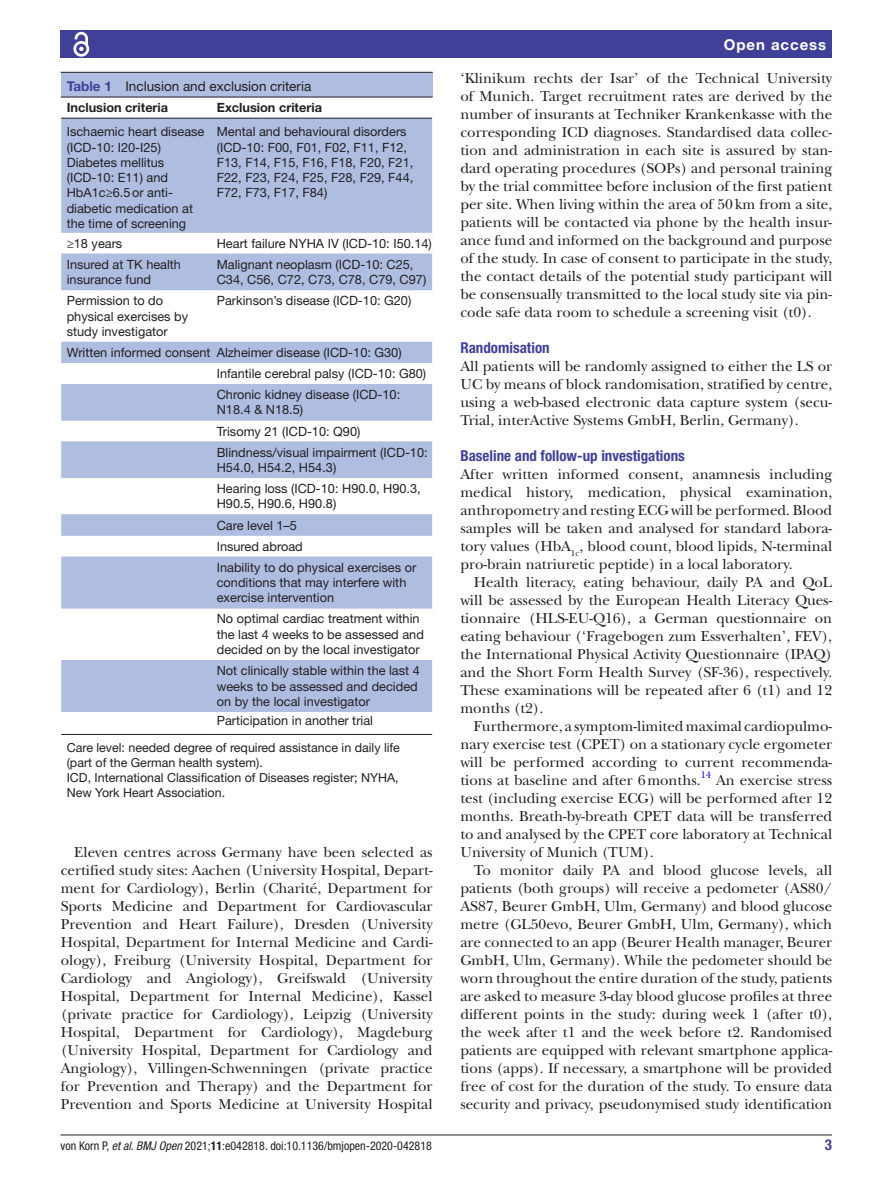
<style>
.page{position:relative;width:893px;height:1191px;background:#fff}
.page>*{position:absolute;margin:0;border:0;box-sizing:border-box;transform-origin:0 0}
.t1{font:15px/18px "New Baskerville";color:#231f20;text-align:justify}
.t2{font:700 condensed 15px "Helvetica Neue LT Std";color:#414099}
.t3{font:700 15px "Helvetica Neue LT Std";letter-spacing:.065em;color:#fff}
.t4{font:13.5px "Helvetica Neue LT Std";color:#231f20}
.t5{font:12.75px/15.3px "Helvetica Neue LT Std";color:#231f20}
.t6{font:700 12.75px "Helvetica Neue LT Std";color:#231f20}
.t7{font:12.45px/15px "Helvetica Neue LT Std";color:#231f20}
.t8{font:condensed 12px "Helvetica Neue LT Std";color:#231f20}
.s1{font-weight:700;color:#414099}
.s2{font-style:italic}
.s3{font-weight:700}
</style>
<div class="page">
<hr style="left:61px;top:1134px;width:771px;height:1px;background:#231f20">
<div style="left:61px;top:31px;width:771px;height:27px;background:#414099"></div>
<svg style="left:73px;top:31px;width:17px;height:26px"></svg>
<div style="left:61px;top:73px;width:372px;height:733px;background:#afbde1"></div>
<hr style="left:61px;top:72px;width:372px;height:1px;background:#231f20">
<div style="left:61px;top:98px;width:371px;height:708px;background:#fff"></div>
<svg style="left:61px;top:119px;width:371px;height:593px"></svg>
<hr style="left:61px;top:97px;width:150px;height:1px;background:#231f20">
<hr style="left:61px;top:118px;width:150px;height:1px;background:#231f20">
<hr style="left:211px;top:97px;width:222px;height:1px;background:#231f20">
<hr style="left:211px;top:118px;width:221px;height:1px;background:#231f20">
<hr style="left:61px;top:734px;width:150px;height:1px;background:#231f20">
<hr style="left:211px;top:734px;width:221px;height:1px;background:#231f20">
<svg style="left:432px;top:97px;width:1px;height:21px"></svg>
<hr style="left:432px;top:118px;width:1px;height:115px;background:#fff">
<svg style="left:432px;top:233px;width:1px;height:21px"></svg>
<hr style="left:432px;top:254px;width:1px;height:36px;background:#fff">
<hr style="left:432px;top:290px;width:1px;height:52px;background:#fff">
<svg style="left:432px;top:342px;width:1px;height:42px"></svg>
<hr style="left:432px;top:384px;width:1px;height:36px;background:#fff">
<svg style="left:432px;top:420px;width:1px;height:21px"></svg>
<hr style="left:432px;top:441px;width:1px;height:37px;background:#fff">
<hr style="left:432px;top:478px;width:1px;height:36px;background:#fff">
<svg style="left:432px;top:514px;width:1px;height:42px"></svg>
<hr style="left:432px;top:556px;width:1px;height:52px;background:#fff">
<hr style="left:432px;top:608px;width:1px;height:52px;background:#fff">
<hr style="left:432px;top:660px;width:1px;height:52px;background:#fff">
<svg style="left:432px;top:712px;width:1px;height:22px"></svg>
<hr style="left:432px;top:734px;width:1px;height:72px;background:#fff">
<hr style="left:67px;top:766px;width:366px;height:2px;background:#fff">
<hr style="left:67px;top:796px;width:366px;height:2px;background:#fff">
<p class="t4" style="left:67px;top:78px;width:246px"><span class="s1">Table 1</span> Inclusion and exclusion criteria</p>
<p class="t6" style="left:67px;top:100px;width:103px">Inclusion criteria</p>
<p class="t6" style="left:217px;top:100px;width:107px">Exclusion criteria</p>
<p class="t5" style="left:67px;top:124px;width:139px">Ischaemic heart disease (ICD-10: I20-I25)<br>Diabetes mellitus (ICD-10: E11) and<br>HbA1c≥6.5or anti&shy;diabetic medication at the time of screening</p>
<p class="t5" style="left:217px;top:124px;width:198px">Mental and behavioural disorders (ICD-10: F00, F01, F02, F11, F12,<br>F13, F14, F15, F16, F18, F20, F21,<br>F22, F23, F24, F25, F28, F29, F44,<br>F72, F73, F17, F84)</p>
<p class="t5" style="left:67px;top:235px;width:57px">≥18 years</p>
<p class="t5" style="left:217px;top:235px;width:217px">Heart failure NYHA IV (ICD-10: I50.14)</p>
<p class="t5" style="left:67px;top:256px;width:116px">Insured at TK health insurance fund</p>
<p class="t5" style="left:217px;top:256px;width:211px">Malignant neoplasm (ICD-10: C25,<br>C34, C56, C72, C73, C78, C79, C97)</p>
<p class="t5" style="left:67px;top:293px;width:123px">Permission to do physical exercises by study investigator</p>
<p class="t5" style="left:217px;top:293px;width:196px">Parkinson’s disease (ICD-10: G20)</p>
<p class="t5" style="left:217px;top:342px;width:211px;line-height:21.1px;text-indent:-150px">Written informed consent Alzheimer disease (ICD-10: G30)<br>Infantile cerebral palsy (ICD-10: G80)<br>Chronic kidney disease (ICD-10:</p>
<p class="t5" style="left:217px;top:399px;width:212px;line-height:21.1px">N18.4 &amp; N18.5)<br>Trisomy 21 (ICD-10: Q90)<br>Blindness/visual impairment (ICD-10:</p>
<p class="t5" style="left:217px;top:457px;width:206px;line-height:21.1px">H54.0, H54.2, H54.3)<br>Hearing loss (ICD-10: H90.0, H90.3,</p>
<p class="t5" style="left:217px;top:493px;width:201px;line-height:21.1px">H90.5, H90.6, H90.8)<br>Care level 1–5<br>Insured abroad<br>Inability to do physical exercises or</p>
<p class="t5" style="left:217px;top:574px;width:191px">conditions that may interfere with exercise intervention</p>
<p class="t5" style="left:217px;top:611px;width:209px">No optimal cardiac treatment within the last 4 weeks to be assessed and decided on by the local investigator</p>
<p class="t5" style="left:217px;top:663px;width:205px">Not clinically stable within the last 4 weeks to be assessed and decided on by the local investigator</p>
<p class="t5" style="left:217px;top:713px;width:158px">Participation in another trial</p>
<p class="t7" style="left:67px;top:740px;width:335px">Care level: needed degree of required assistance in daily life (part of the German health system).<br>ICD, International Classification of Diseases register; NYHA, New York Heart Association.</p>
<p class="t1" style="left:61px;top:843px;width:373px;text-indent:14px">Eleven centres across Germany have been selected as certified study sites: Aachen (University Hospital, Depart&shy;ment for Cardiology), Berlin (Charité, Department for Sports Medicine and Department for Cardiovascular Prevention and Heart Failure), Dresden (University Hospital, Department for Internal Medicine and Cardi&shy;ology), Freiburg (University Hospital, Department for Cardiology and Angiology), Greifswald (University Hospital, Department for Internal Medicine), Kassel (private practice for Cardiology), Leipzig (University Hospital, Department for Cardiology), Magdeburg (University Hospital, Department for Cardiology and Angiology), Villingen-Schwenningen (private practice for Prevention and Therapy) and the Department for Prevention and Sports Medicine at University Hospital</p>
<p class="t3" style="left:724px;top:35px;width:104px">Open access</p>
<p class="t1" style="left:460px;top:69px;width:373px">‘Klinikum rechts der Isar’ of the Technical University of Munich. Target recruitment rates are derived by the number of insurants at Techniker Krankenkasse with the corresponding ICD diagnoses. Standardised data collec&shy;tion and administration in each site is assured by stan&shy;dard operating procedures (SOPs) and personal training by the trial committee before inclusion of the first patient per site. When living within the area of 50km from a site, patients will be contacted via phone by the health insur&shy;ance fund and informed on the background and purpose of the study. In case of consent to participate in the study, the contact details of the potential study participant will be consensually transmitted to the local study site via pin&shy;code safe data room to schedule a screening visit (t0).</p>
<p class="t2" style="left:460px;top:339px;width:91px">Randomisation</p>
<p class="t1" style="left:460px;top:357px;width:373px">All patients will be randomly assigned to either the LS or UC by means of block randomisation, stratified by centre, using a web-based electronic data capture system (secu-Trial, interActive Systems GmbH, Berlin, Germany).</p>
<p class="t2" style="left:460px;top:447px;width:226px">Baseline and follow-up investigations</p>
<p class="t1" style="left:460px;top:465px;width:373px">After written informed consent, anamnesis including medical history, medication, physical examination, anthropometry and resting ECG will be performed. Blood samples will be taken and analysed for standard labora&shy;tory values (HbA<sub>1c</sub>, blood count, blood lipids, N-terminal pro-brain natriuretic peptide) in a local laboratory.</p>
<p class="t1" style="left:460px;top:573px;width:373px;text-indent:14px">Health literacy, eating behaviour, daily PA and QoL will be assessed by the European Health Literacy Ques&shy;tionnaire (HLS-EU-Q16), a German questionnaire on eating behaviour (‘Fragebogen zum Essverhalten’, FEV), the International Physical Activity Questionnaire (IPAQ) and the Short Form Health Survey (SF-36), respectively.<br>These examinations will be repeated after 6 (t1) and 12 months (t2).</p>
<p class="t1" style="left:460px;top:717px;width:373px;text-indent:14px">Furthermore, a symptom-limited maximal cardiopulmo&shy;nary exercise test (CPET) on a stationary cycle ergometer will be performed according to current recommenda&shy;tions at baseline and after 6months.<sup>14</sup> An exercise stress test (including exercise ECG) will be performed after 12 months. Breath-by-breath CPET data will be transferred to and analysed by the CPET core laboratory at Technical University of Munich (TUM).</p>
<p class="t1" style="left:460px;top:861px;width:373px;text-indent:13px">To monitor daily PA and blood glucose levels, all patients (both groups) will receive a pedometer (AS80/ AS87, Beurer GmbH, Ulm, Germany) and blood glucose metre (GL50evo, Beurer GmbH, Ulm, Germany), which are connected to an app (Beurer Health manager, Beurer GmbH, Ulm, Germany). While the pedometer should be worn throughout the entire duration of the study, patients are asked to measure 3-day blood glucose profiles at three different points in the study: during week 1 (after t0), the week after t1 and the week before t2. Randomised patients are equipped with relevant smartphone applica&shy;tions (apps). If necessary, a smartphone will be provided free of cost for the duration of the study. To ensure data security and privacy, pseudonymised study identification</p>
<p class="t8" style="left:61px;top:1138px;width:373px">von Korn P, <span class="s2">et al</span>. <span class="s2">BMJ Open</span> 2021;<span class="s3">11</span>:e042818. doi:10.1136/bmjopen-2020-042818</p>
<p class="t2" style="left:825px;top:1135px;width:9px">3</p>
</div>
